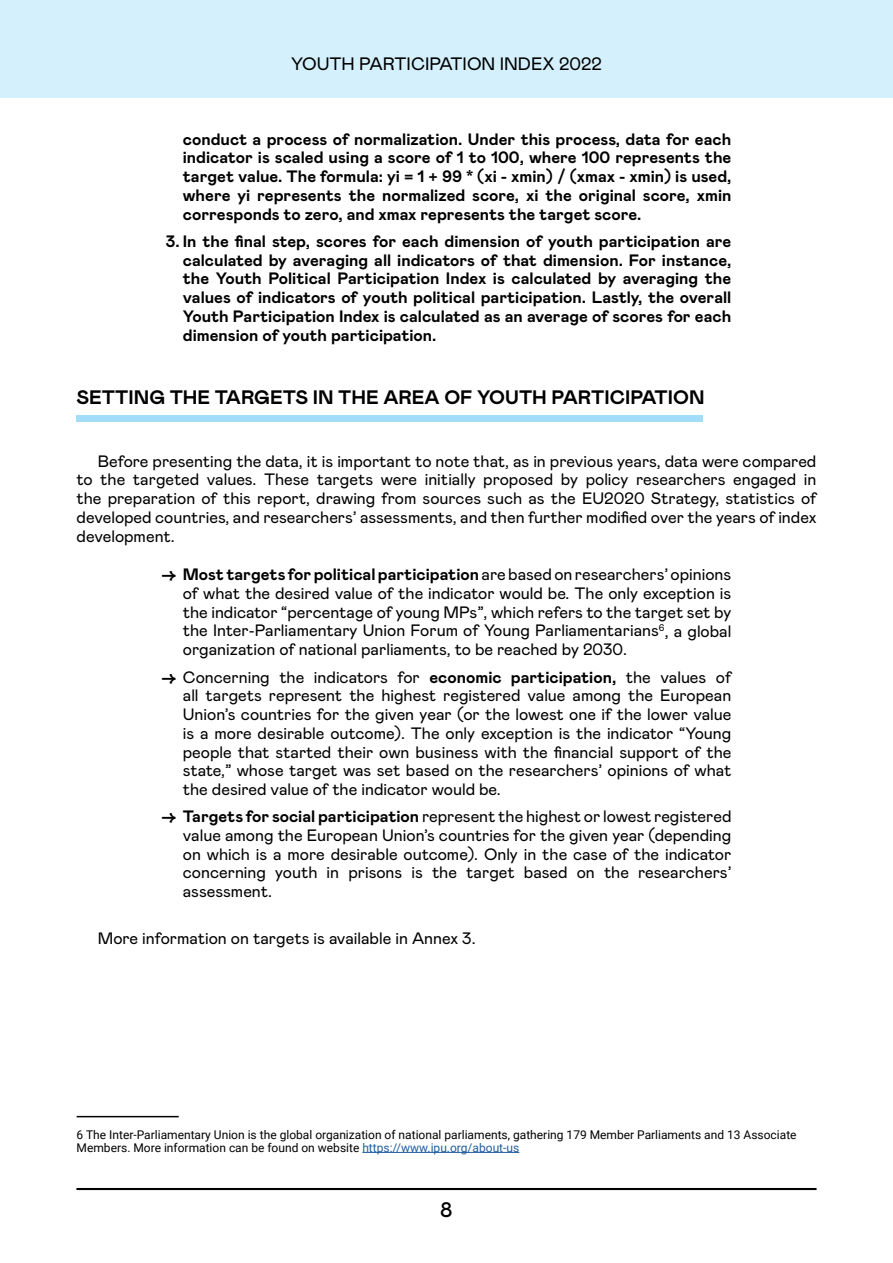
<style>
.page{position:relative;width:893px;height:1263px;background:#fff}
.page>*{position:absolute;margin:0;border:0;box-sizing:border-box;transform-origin:0 0}
.t1{font:500 21px "Mabry Pro";color:#000}
.t2{font:700 19.5px "Mabry Pro";color:#000}
.t3{font:18px "Mabry Pro";color:#000}
.t4{font:16.5px/18.8px "Mabry Pro";color:#000;text-align:justify}
.t5{font:700 16.5px/18.8px "Mabry Pro";color:#000;text-align:justify}
.t6{font:12px/12.6px "Roboto";color:#000}
.s1{font-weight:700}
.s2{color:#215e9e}
</style>
<div class="page">
<hr style="left:76px;top:1188px;width:740px;height:2px;background:#000">
<div style="left:0;top:0;width:893px;height:98px;background:#d4f0fc"></div>
<div style="left:77px;top:416px;width:626px;height:6px;background:#a2def9"></div>
<hr style="left:362px;top:1152px;width:157px;height:1px;background:#215e9e">
<hr style="left:77px;top:1116px;width:102px;height:1px;background:#000">
<p class="t3" style="left:291px;top:51px;width:312px">YOUTH PARTICIPATION INDEX 2022</p>
<p class="t5" style="left:183px;top:129px;width:550px">conduct a process of normalization. Under this process, data for each indicator is scaled using a score of 1 to 100, where 100 represents the target value. The formula: yi = 1 + 99 * (xi - xmin) / (xmax - xmin) is used, where yi represents the normalized score, xi the original score, xmin corresponds to zero, and xmax represents the target score.</p>
<p class="t5" style="left:183px;top:231px;width:550px;text-indent:-17px">3. In the final step, scores for each dimension of youth participation are calculated by averaging all indicators of that dimension. For instance, the Youth Political Participation Index is calculated by averaging the values of indicators of youth political participation. Lastly, the overall Youth Participation Index is calculated as an average of scores for each dimension of youth participation.</p>
<p class="t2" style="left:76px;top:384px;width:630px">SETTING THE TARGETS IN THE AREA OF YOUTH PARTICIPATION</p>
<p class="t4" style="left:77px;top:451px;width:741px;text-indent:21px">Before presenting the data, it is important to note that, as in previous years, data were compared to the targeted values. These targets were initially proposed by policy researchers engaged in the preparation of this report, drawing from sources such as the EU2020 Strategy, statistics of developed countries, and researchers’ assessments, and then further modified over the years of index development.</p>
<p class="t4" style="left:183px;top:564px;width:550px;text-indent:-21px"><span class="s1">→ Most targets for political participation</span> are based on researchers’ opinions of what the desired value of the indicator would be. The only exception is the indicator “percentage of young MPs”, which refers to the target set by the Inter-Parliamentary Union Forum of Young Parliamentarians<sup>6</sup>, a global organization of national parliaments, to be reached by 2030.</p>
<p class="t4" style="left:183px;top:666px;width:550px;text-indent:-21px"><span class="s1">→</span> Concerning the indicators for <span class="s1">economic participation,</span> the values of all targets represent the highest registered value among the European Union’s countries for the given year (or the lowest one if the lower value is a more desirable outcome). The only exception is the indicator “Young people that started their own business with the financial support of the state,” whose target was set based on the researchers’ opinions of what the desired value of the indicator would be.</p>
<p class="t4" style="left:183px;top:806px;width:550px;text-indent:-21px"><span class="s1">→ Targets for social participation</span> represent the highest or lowest registered value among the European Union’s countries for the given year (depending on which is a more desirable outcome). Only in the case of the indicator concerning youth in prisons is the target based on the researchers’ assessment.</p>
<p class="t4" style="left:98px;top:928px;width:379px">More information on targets is available in Annex 3.</p>
<p class="t6" style="left:77px;top:1128px;width:721px">6 The Inter-Parliamentary Union is the global organization of national parliaments, gathering 179 Member Parliaments and 13 Associate<br>Members. More information can be found on website <span class="s2">https://www.ipu.org/about-us</span></p>
<p class="t1" style="left:440px;top:1195px;width:14px">8</p>
</div>
